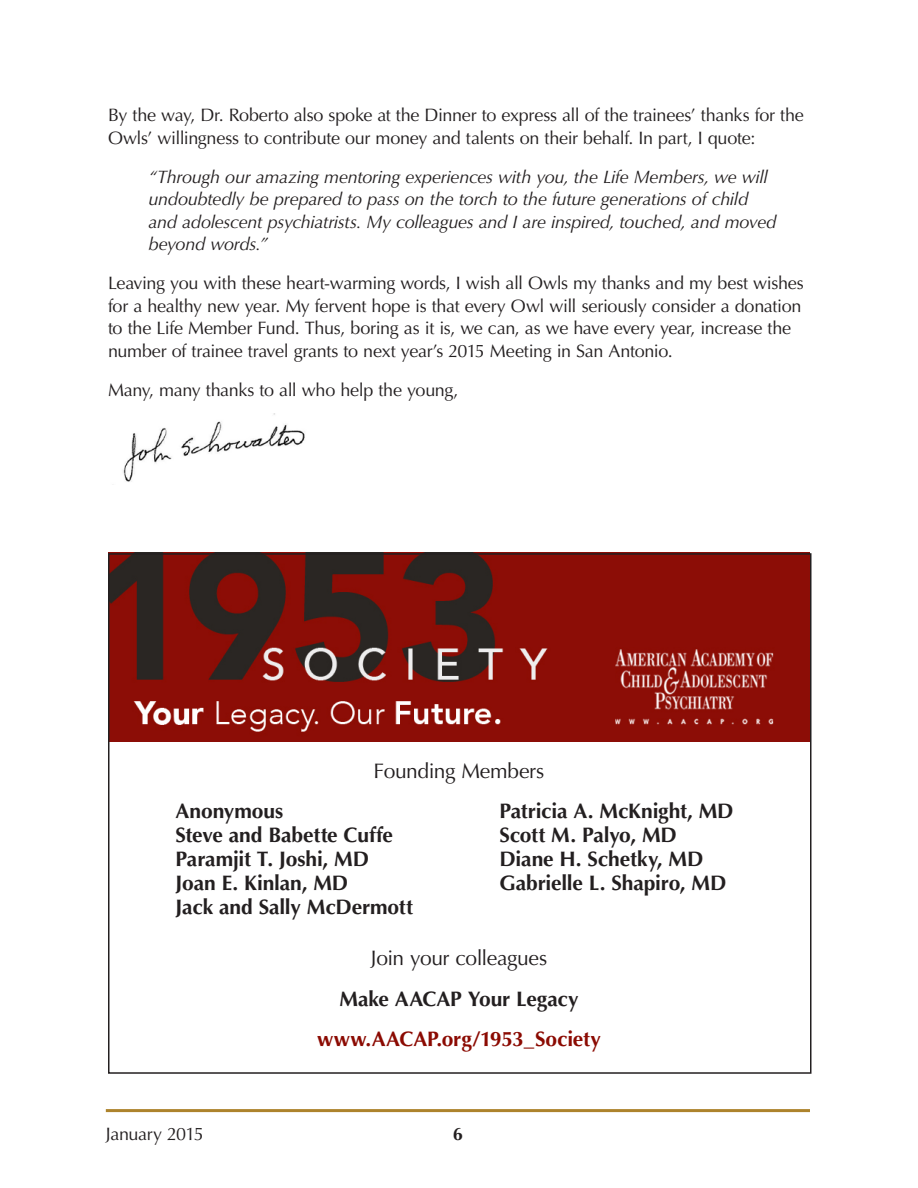
<style>
.page{position:relative;width:918px;height:1188px;background:#fff}
.page>*{position:absolute;margin:0;border:0;box-sizing:border-box;transform-origin:0 0}
.t1{font:700 21px "Optima LT Std";letter-spacing:-.01em;color:#231f20}
.t2{font:21px "Optima LT Std";letter-spacing:-.015em;color:#231f20}
.t3{font:700 21px "Optima LT Std";letter-spacing:-.01em;color:#8b0a02}
.t4{font:18px/22.5px "Optima LT Std";letter-spacing:-.02em;color:#231f20}
.t5{font:italic 18px/22.5px "Optima LT Std";letter-spacing:-.015em;color:#231f20}
.t6{font:700 18px "Optima LT Std";color:#231f20}
</style>
<div class="page">
<hr style="left:106px;top:1109px;width:704px;height:3px;background:#ad832c">
<img style="left:123px;top:413px;width:182px;height:69px">
<img style="left:111px;top:556px;width:698px;height:185px">
<p class="t4" style="left:108px;top:104px;width:697px">By the way, Dr. Roberto also spoke at the Dinner to express all of the trainees’ thanks for the<br>Owls’ willingness to contribute our money and talents on their behalf. In part, I quote:</p>
<p class="t5" style="left:148px;top:166px;width:630px">“Through our amazing mentoring experiences with you, the Life Members, we will undoubtedly be prepared to pass on the torch to the future generations of child and adolescent psychiatrists. My colleagues and I are inspired, touched, and moved beyond words.”</p>
<p class="t4" style="left:108px;top:272px;width:697px">Leaving you with these heart-warming words, I wish all Owls my thanks and my best wishes for a healthy new year. My fervent hope is that every Owl will seriously consider a donation to the Life Member Fund. Thus, boring as it is, we can, as we have every year, increase the number of trainee travel grants to next year’s 2015 Meeting in San Antonio.</p>
<p class="t4" style="left:108px;top:379px;width:352px">Many, many thanks to all who help the young,</p>
<p class="t2" style="left:374px;top:758px;width:172px">Founding Members</p>
<p class="t1" style="left:176px;top:799px;width:109px">Anonymous</p>
<p class="t1" style="left:500px;top:799px;width:236px">Patricia A. McKnight, MD</p>
<p class="t1" style="left:176px;top:823px;width:219px">Steve and Babette Cuffe</p>
<p class="t1" style="left:500px;top:823px;width:179px">Scott M. Palyo, MD</p>
<p class="t1" style="left:176px;top:847px;width:195px">Paramjit T. Joshi, MD</p>
<p class="t1" style="left:500px;top:847px;width:205px">Diane H. Schetky, MD</p>
<p class="t1" style="left:176px;top:871px;width:174px">Joan E. Kinlan, MD</p>
<p class="t1" style="left:500px;top:871px;width:228px">Gabrielle L. Shapiro, MD</p>
<p class="t1" style="left:176px;top:895px;width:239px">Jack and Sally McDermott</p>
<p class="t2" style="left:371px;top:946px;width:178px">Join your colleagues</p>
<p class="t1" style="left:339px;top:986px;width:241px">Make AACAP Your Legacy</p>
<p class="t3" style="left:317px;top:1027px;width:286px">www.AACAP.org/1953_Society</p>
<p class="t4" style="left:106px;top:1123px;width:99px">January 2015</p>
<p class="t6" style="left:453px;top:1123px;width:12px">6</p>
</div>
